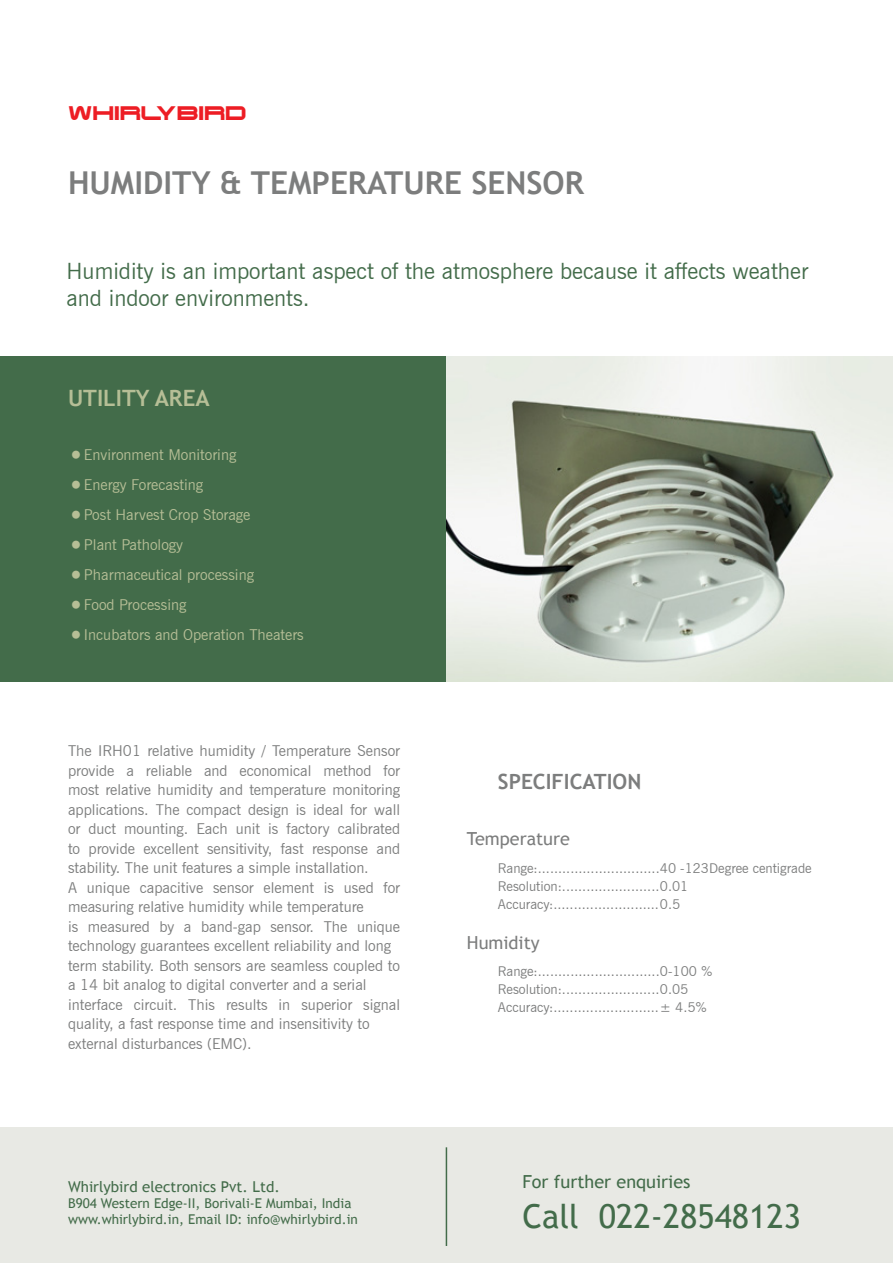
<style>
.page{position:relative;width:893px;height:1263px;background:#fff}
.page>*{position:absolute;margin:0;border:0;box-sizing:border-box;transform-origin:0 0}
.t1{font:33px "Trebuchet MS";color:#436c4a}
.t2{font:700 31.5px "Trebuchet MS";color:#7c7d7d}
.t3{font:22.5px/27px "News Gothic BT";color:#436c4a}
.t4{font:700 22.5px "Trebuchet MS";color:#b6be96}
.t5{font:700 21px "Trebuchet MS";color:#7c7d7d}
.t6{font:18.75px "Terminator";color:#ed1d24}
.t7{font:18px "Trebuchet MS";color:#7c7d7d}
.t8{font:18px "Trebuchet MS";color:#436c4a}
.t9{font:15px/19.5px "News Gothic BT";color:#7c7d7d}
.t10{font:15px "News Gothic BT";color:#b6be96}
.t11{font:15px "Trebuchet MS";color:#436c4a}
.t12{font:13.5px/18px "News Gothic BT";color:#7c7d7d}
.t13{font:13.5px/16.2px "Trebuchet MS";color:#436c4a}
.s1{font-size:27px}
</style>
<div class="page">
<div style="left:0;top:356px;width:446px;height:326px;background:#436c4a"></div>
<div style="left:0;top:1128px;width:893px;height:135px;background:#e8e9e4"></div>
<hr style="left:446px;top:1147px;width:1px;height:99px;background:#436c4a">
<img style="left:447px;top:356px;width:446px;height:326px">
<p class="t6" style="left:68px;top:104px;width:180px">Whirlybird</p>
<h2 class="t2" style="left:68px;top:163px;width:517px">HUMIDITY &amp; TEMPERATURE SENSOR</h2>
<h3 class="t3" style="left:67px;top:257px;width:743px">Humidity is an important aspect of the atmosphere because it affects weather and indoor environments.</h3>
<h3 class="t4" style="left:68px;top:384px;width:143px">UTILITY AREA</h3>
<p class="t10" style="left:68px;top:446px;width:170px"><span class="s1">•</span>Environment Monitoring</p>
<p class="t10" style="left:68px;top:476px;width:137px"><span class="s1">•</span>Energy Forecasting</p>
<p class="t10" style="left:68px;top:506px;width:184px"><span class="s1">•</span>Post Harvest Crop Storage</p>
<p class="t10" style="left:68px;top:536px;width:116px"><span class="s1">•</span>Plant Pathology</p>
<p class="t10" style="left:68px;top:566px;width:187px"><span class="s1">•</span>Pharmaceutical processing</p>
<p class="t10" style="left:68px;top:596px;width:120px"><span class="s1">•</span>Food Processing</p>
<p class="t10" style="left:68px;top:626px;width:237px"><span class="s1">•</span>Incubators and Operation Theaters</p>
<p class="t9" style="left:68px;top:741px;width:334px">The IRH01 relative humidity / Temperature Sensor provide a reliable and economical method for most relative humidity and temperature monitoring applications. The compact design is ideal for wall or duct mounting. Each unit is factory calibrated to provide excellent sensitivity, fast response and stability. The unit features a simple installation.<br>A unique capacitive sensor element is used for measuring relative humidity while temperature<br>is measured by a band-gap sensor. The unique technology guarantees excellent reliability and long term stability. Both sensors are seamless coupled to a 14 bit analog to digital converter and a serial interface circuit. This results in superior signal quality, a fast response time and insensitivity to external disturbances (EMC).</p>
<p class="t11" style="left:68px;top:1178px;width:213px">Whirlybird electronics Pvt. Ltd.</p>
<p class="t13" style="left:68px;top:1195px;width:291px">B904 Western Edge-II, Borivali-E Mumbai, India www.whirlybird.in, Email ID: info@whirlybird.in</p>
<h3 class="t5" style="left:498px;top:768px;width:145px">SPECIFICATION</h3>
<p class="t7" style="left:467px;top:828px;width:105px">Temperature</p>
<p class="t12" style="left:498px;top:859px;width:315px">Range:..............................40 -123Degree centigrade<br>Resolution:........................0.01<br>Accuracy:..........................0.5</p>
<p class="t7" style="left:467px;top:932px;width:74px">Humidity</p>
<p class="t12" style="left:498px;top:962px;width:216px">Range:..............................0-100 %<br>Resolution:........................0.05<br>Accuracy:..........................± 4.5%</p>
<p class="t8" style="left:522px;top:1171px;width:170px">For further enquiries</p>
<h1 class="t1" style="left:522px;top:1197px;width:280px">Call 022-28548123</h1>
</div>
